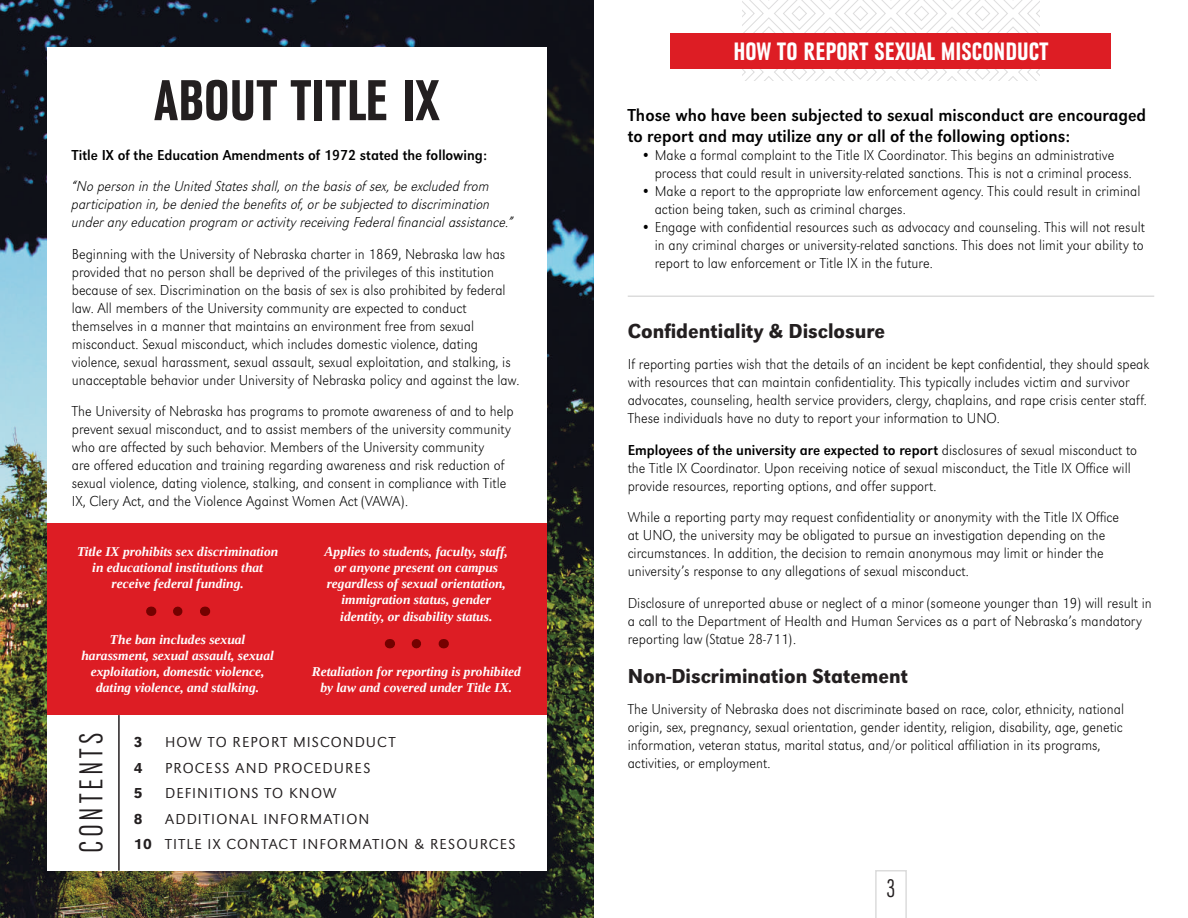
<style>
.page{position:relative;width:1188px;height:918px;background:#fff}
.page>*{position:absolute;margin:0;border:0;box-sizing:border-box;transform-origin:0 0}
.t1{font:700 60px "URW Grotesk Con";letter-spacing:.01em;color:#231f20}
.t2{font:300 34.5px "URW Grotesk Con";letter-spacing:.115em;color:#231f20}
.t3{font:300 27px "URW Grotesk Con";color:#231f20}
.t4{font:700 26.25px "URW Grotesk Con";color:#fff}
.t5{font:500 21px "URW Grotesk Nar";color:#231f20}
.t6{font:18px/21px "URW Grotesk Nar";color:#000001}
.t7{font:300 expanded 15px/18px "URW Grotesk Nar";color:#000001}
.t8{font:italic 300 expanded 15px/18px "URW Grotesk Nar";color:#000001}
.t9{font:300 15px/25.5px "URW Grotesk";letter-spacing:.07em;color:#231f20}
.t10{font:15px "URW Grotesk Nar";color:#000001}
.t11{font:500 15px "URW Grotesk";color:#231f20}
.t12{font:italic 700 13.5px/16.2px "Liberation Serif";color:#fff;text-align:center}
.s1{font-weight:500}
.s2{font-weight:400;font-stretch:normal}
</style>
<div class="page">
<img style="left:0;top:0;width:594px;height:918px">
<div style="left:47px;top:47px;width:500px;height:477px;background:#fff"></div>
<div style="left:47px;top:524px;width:500px;height:191px;background:#dd1d24"></div>
<svg style="left:178px;top:607px;width:5px;height:9px"></svg>
<svg style="left:416px;top:639px;width:5px;height:9px"></svg>
<svg style="left:743px;top:0;width:296px;height:80px"></svg>
<div style="left:671px;top:34px;width:440px;height:35px;background:#dd1d24"></div>
<hr style="left:628px;top:296px;width:526px;height:1px;background:#dcdcdc">
<div style="left:47px;top:715px;width:500px;height:156px;background:#fff"></div>
<hr style="left:118px;top:715px;width:2px;height:156px;background:#231f20">
<svg style="left:875px;top:870px;width:32px;height:48px"></svg>
<h1 class="t1" style="left:155px;top:68px;width:285px">ABOUT TITLE IX</h1>
<p class="t10" style="left:72px;top:146px;width:417px">Title IX of the Education Amendments of 1972 stated the following:</p>
<p class="t8" style="left:72px;top:177px;width:443px">“No person in the United States shall, on the basis of sex, be excluded from participation in, be denied the benefits of, or be subjected to discrimination under any education program or activity receiving Federal financial assistance.”</p>
<p class="t7" style="left:72px;top:244px;width:449px">Beginning with the University of Nebraska charter in 1869, Nebraska law has provided that no person shall be deprived of the privileges of this institution because of sex. Discrimination on the basis of sex is also prohibited by federal law. All members of the University community are expected to conduct themselves in a manner that maintains an environment free from sexual misconduct. Sexual misconduct, which includes domestic violence, dating violence, sexual harassment, sexual assault, sexual exploitation, and stalking, is unacceptable behavior under University of Nebraska policy and against the law.</p>
<p class="t7" style="left:72px;top:402px;width:443px">The University of Nebraska has programs to promote awareness of and to help prevent sexual misconduct, and to assist members of the university community who are affected by such behavior. Members of the University community<br>are offered education and training regarding awareness and risk reduction of sexual violence, dating violence, stalking, and consent in compliance with Title IX, Clery Act, and the Violence Against Women Act (VAWA).</p>
<p class="t12" style="left:77px;top:543px;width:203px">Title IX prohibits sex discrimination in educational institutions that receive federal funding.</p>
<p class="t12" style="left:81px;top:631px;width:194px">The ban includes sexual harassment, sexual assault, sexual exploitation, domestic violence, dating violence, and stalking.</p>
<p class="t12" style="left:325px;top:543px;width:185px">Applies to students, faculty, staff, or anyone present on campus regardless of sexual orientation, immigration status, gender identity, or disability status.</p>
<p class="t12" style="left:312px;top:663px;width:211px">Retaliation for reporting is prohibited by law and covered under Title IX.</p>
<h2 class="t2" style="left:73px;top:853px;width:121px;rotate:-90deg">CONTENTS</h2>
<p class="t11" style="left:134px;top:733px;width:10px">3</p>
<p class="t9" style="left:165px;top:730px;width:232px">HOW TO REPORT MISCONDUCT</p>
<p class="t11" style="left:134px;top:759px;width:10px">4</p>
<p class="t9" style="left:165px;top:755px;width:207px">PROCESS AND PROCEDURES</p>
<p class="t11" style="left:134px;top:784px;width:10px">5</p>
<p class="t9" style="left:165px;top:781px;width:173px">DEFINITIONS TO KNOW</p>
<p class="t11" style="left:134px;top:810px;width:10px">8</p>
<p class="t9" style="left:134px;top:806px;width:383px;text-indent:31px">ADDITIONAL INFORMATION<br><span class="s1">10</span> TITLE IX CONTACT INFORMATION &amp; RESOURCES</p>
<h3 class="t4" style="left:734px;top:37px;width:316px">HOW TO REPORT SEXUAL MISCONDUCT</h3>
<p class="t6" style="left:628px;top:104px;width:520px">Those who have been subjected to sexual misconduct are encouraged to report and may utilize any or all of the following options:</p>
<p class="t7" style="left:655px;top:145px;width:479px;text-indent:-14px">• Make a formal complaint to the Title IX Coordinator. This begins an administrative process that could result in university-related sanctions. This is not a criminal process.</p>
<p class="t7" style="left:655px;top:181px;width:487px;text-indent:-14px">• Make a report to the appropriate law enforcement agency. This could result in criminal action being taken, such as criminal charges.</p>
<p class="t7" style="left:655px;top:217px;width:492px;text-align:justify;text-indent:-14px">• Engage with confidential resources such as advocacy and counseling. This will not result in any criminal charges or university-related sanctions. This does not limit your ability to report to law enforcement or Title IX in the future.</p>
<h3 class="t5" style="left:628px;top:318px;width:259px">Confidentiality &amp; Disclosure</h3>
<p class="t7" style="left:628px;top:355px;width:523px">If reporting parties wish that the details of an incident be kept confidential, they should speak with resources that can maintain confidentiality. This typically includes victim and survivor advocates, counseling, health service providers, clergy, chaplains, and rape crisis center staff.<br>These individuals have no duty to report your information to UNO.</p>
<p class="t7" style="left:628px;top:441px;width:511px"><span class="s2">Employees of the university are expected to report</span> disclosures of sexual misconduct to the Title IX Coordinator. Upon receiving notice of sexual misconduct, the Title IX Office will provide resources, reporting options, and offer support.</p>
<p class="t7" style="left:628px;top:508px;width:493px">While a reporting party may request confidentiality or anonymity with the Title IX Office at UNO, the university may be obligated to pursue an investigation depending on the circumstances. In addition, the decision to remain anonymous may limit or hinder the university’s response to any allegations of sexual misconduct.</p>
<p class="t7" style="left:628px;top:594px;width:526px">Disclosure of unreported abuse or neglect of a minor (someone younger than 19) will result in a call to the Department of Health and Human Services as a part of Nebraska’s mandatory reporting law (Statue 28-711).</p>
<h3 class="t5" style="left:628px;top:663px;width:282px">Non-Discrimination Statement</h3>
<p class="t7" style="left:628px;top:700px;width:498px">The University of Nebraska does not discriminate based on race, color, ethnicity, national origin, sex, pregnancy, sexual orientation, gender identity, religion, disability, age, genetic information, veteran status, marital status, and/or political affiliation in its programs, activities, or employment.</p>
<h3 class="t3" style="left:886px;top:875px;width:11px">3</h3>
</div>
